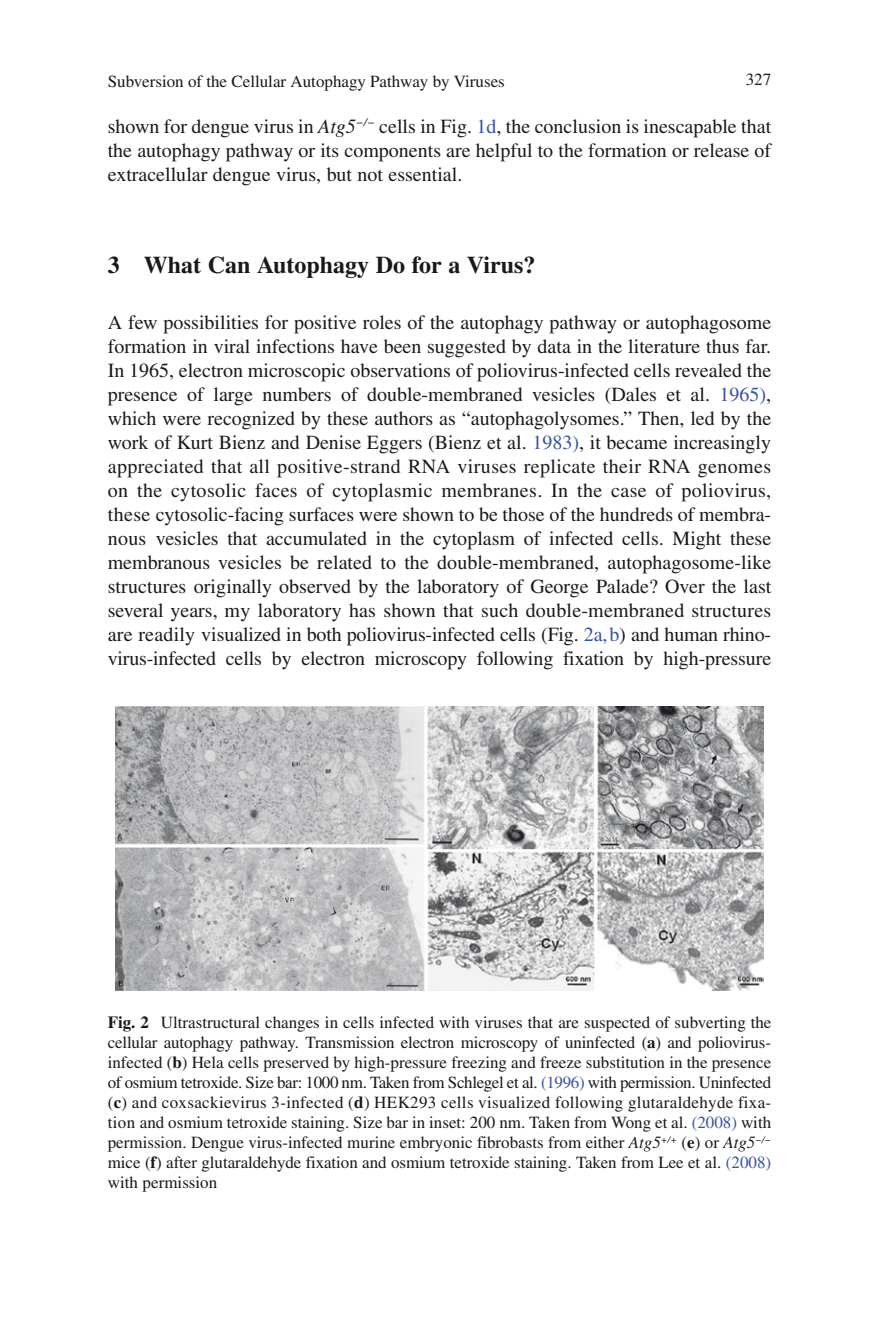
<style>
.page{position:relative;width:879px;height:1333px;background:#fff}
.page>*{position:absolute;margin:0;border:0;box-sizing:border-box;transform-origin:0 0}
.t1{font:700 24px "Times";color:#1a181b}
.t2{font:20px/24px "Times";letter-spacing:-.005em;color:#1a181b;text-align:justify}
.t3{font:17px/20px "Times";color:#1a181b;text-align:justify}
.s1{font-style:italic}
.s2{color:#3952a4}
.s3{font-weight:700}
</style>
<div class="page">
<img style="left:115px;top:706px;width:648px;height:284px">
<p class="t3" style="left:746px;top:70px;width:27px">327</p>
<p class="t3" style="left:108px;top:71px;width:399px">Subversion of the Cellular Autophagy Pathway by Viruses</p>
<p class="t2" style="left:108px;top:114px;width:665px">shown for dengue virus in <span class="s1">Atg5</span><sup>−/−</sup> cells in Fig. <span class="s2">1d</span>, the conclusion is inescapable that the autophagy pathway or its components are helpful to the formation or release of extracellular dengue virus, but not essential.</p>
<p class="t1" style="left:108px;top:251px;width:429px">3 What Can Autophagy Do for a Virus?</p>
<p class="t2" style="left:108px;top:310px;width:665px">A few possibilities for positive roles of the autophagy pathway or autophagosome formation in viral infections have been suggested by data in the literature thus far.<br>In 1965, electron microscopic observations of poliovirus-infected cells revealed the presence of large numbers of double-membraned vesicles (Dales et al. <span class="s2">1965)</span>, which were recognized by these authors as “autophagolysomes.” Then, led by the work of Kurt Bienz and Denise Eggers (Bienz et al. <span class="s2">1983)</span>, it became increasingly appreciated that all positive-strand RNA viruses replicate their RNA genomes on the cytosolic faces of cytoplasmic membranes. In the case of poliovirus, these cytosolic-facing surfaces were shown to be those of the hundreds of membra&shy;nous vesicles that accumulated in the cytoplasm of infected cells. Might these membranous vesicles be related to the double-membraned, autophagosome-like structures originally observed by the laboratory of George Palade? Over the last several years, my laboratory has shown that such double-membraned structures are readily visualized in both poliovirus-infected cells (Fig. <span class="s2">2a,b</span>) and human rhino&shy;virus-infected cells by electron microscopy following fixation by high-pressure</p>
<p class="t3" style="left:108px;top:1012px;width:665px"><span class="s3">Fig. 2</span> Ultrastructural changes in cells infected with viruses that are suspected of subverting the cellular autophagy pathway. Transmission electron microscopy of uninfected (<span class="s3">a</span>) and poliovirus&shy;infected (<span class="s3">b</span>) Hela cells preserved by high-pressure freezing and freeze substitution in the presence of osmium tetroxide. Size bar: 1000 nm. Taken from Schlegel et al. <span class="s2">(1996)</span> with permission. Uninfected (<span class="s3">c</span>) and coxsackievirus 3-infected (<span class="s3">d</span>) HEK293 cells visualized following glutaraldehyde fixa&shy;tion and osmium tetroxide staining. Size bar in inset: 200 nm. Taken from Wong et al. <span class="s2">(2008)</span> with permission. Dengue virus-infected murine embryonic fibrobasts from either <span class="s1">Atg5</span><sup>+/+</sup> (<span class="s3">e</span>) or <span class="s1">Atg5</span><sup>−/− </sup>mice (<span class="s3">f</span>) after glutaraldehyde fixation and osmium tetroxide staining. Taken from Lee et al. <span class="s2">(2008) </span>with permission</p>
</div>
